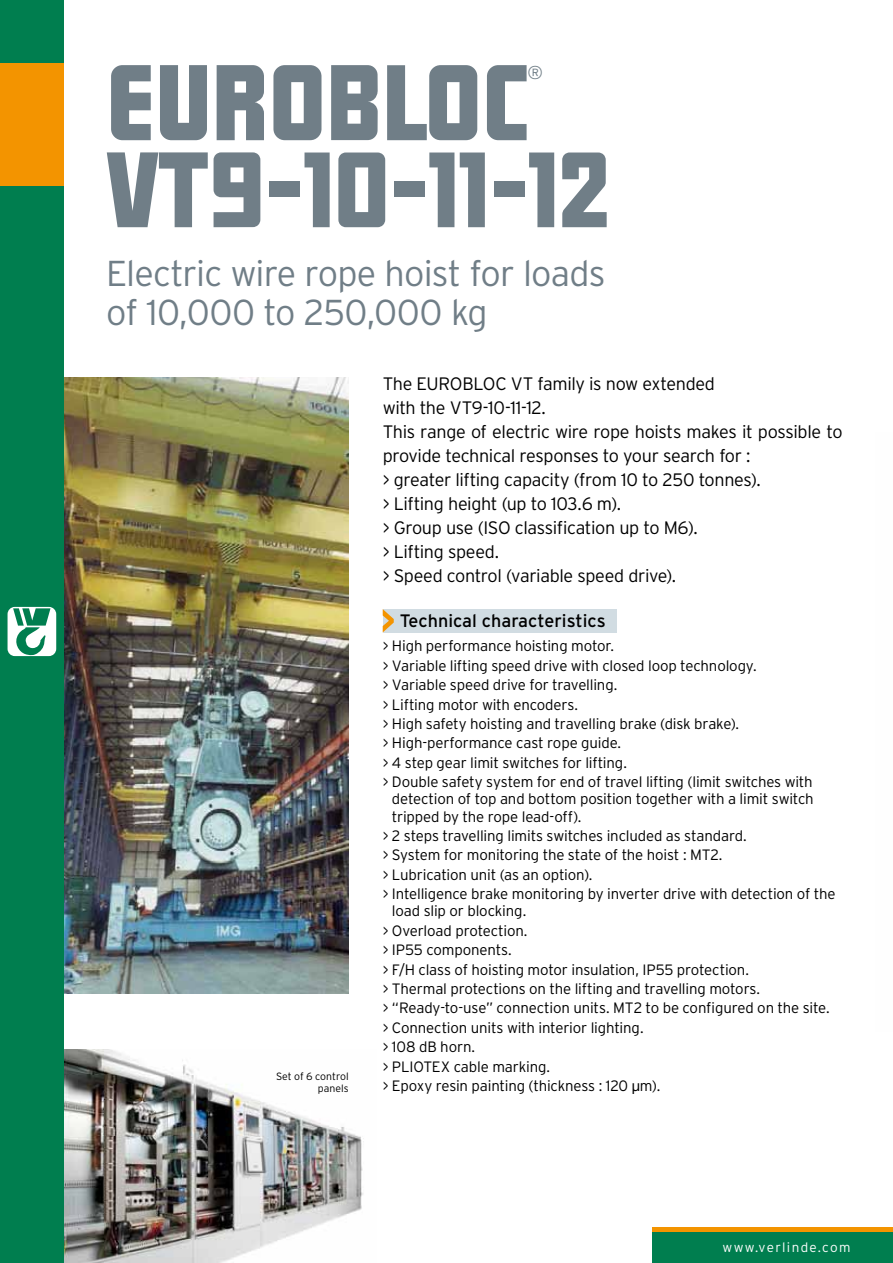
<style>
.page{position:relative;width:893px;height:1263px;background:#fff}
.page>*{position:absolute;margin:0;border:0;box-sizing:border-box;transform-origin:0 0}
.t1{font:95.55px "Verlinde EUROMOTTE";color:#707e87}
.t2{font:95.1px "Verlinde EUROMOTTE";letter-spacing:.005em;color:#707e87}
.t3{font:300 36px/39px "Interstate";letter-spacing:-.025em;color:#707e87}
.t4{font:300 18.6px "Interstate";color:#707e87}
.t5{font:300 18px/24px "Interstate";letter-spacing:-.02em;color:#000}
.t6{font:18px "Interstate";color:#000}
.t7{font:300 15px/19.4px "Interstate";letter-spacing:-.01em;color:#000}
.t8{font:300 13.5px "Interstate";letter-spacing:.1em;color:#fff}
.t9{font:300 10.5px/12px "Interstate";color:#000;text-align:right}
.s1{font-family:"Helvetica Neue";font-weight:400}
</style>
<div class="page">
<img style="left:64px;top:1049px;width:300px;height:214px">
<img style="left:64px;top:377px;width:285px;height:617px">
<div style="left:0;top:0;width:64px;height:1263px;background:#007e4f"></div>
<div style="left:0;top:64px;width:64px;height:122px;background:#f39400"></div>
<div style="left:8px;top:607px;width:48px;height:49px;background:#fff;border-radius:7px"></div>
<svg style="left:13px;top:608px;width:38px;height:48px"></svg>
<div style="left:653px;top:1227px;width:240px;height:36px;background:#007e4f"></div>
<hr style="left:653px;top:1227px;width:240px;height:4px;background:#f39400">
<div style="left:383px;top:609px;width:234px;height:23px;background:#d1dce2"></div>
<svg style="left:383px;top:609px;width:11px;height:23px"></svg>
<h1 class="t1" style="left:106px;top:64px;width:423px">EUROBLOC</h1>
<p class="t4" style="left:528px;top:62px;width:17px">®</p>
<h2 class="t2" style="left:106px;top:151px;width:506px">VT9-10-11-12</h2>
<h3 class="t3" style="left:106px;top:254px;width:501px">Electric wire rope hoist for loads of 10,000 to 250,000 kg</h3>
<p class="t5" style="left:383px;top:371px;width:461px">The EUROBLOC VT family is now extended<br>with the VT9-10-11-12.<br>This range of electric wire rope hoists makes it possible to provide technical responses to your search for :<br>&gt; greater lifting capacity (from 10 to 250 tonnes).<br>&gt; Lifting height (up to 103.6 m).<br>&gt; Group use (ISO classification up to M6).<br>&gt; Lifting speed.<br>&gt; Speed control (variable speed drive).</p>
<p class="t9" style="left:276px;top:1070px;width:74px">Set of 6 control panels</p>
<p class="t6" style="left:400px;top:611px;width:208px">Technical characteristics</p>
<p class="t7" style="left:383px;top:636px;width:431px">&gt; High performance hoisting motor.<br>&gt; Variable lifting speed drive with closed loop technology.<br>&gt; Variable speed drive for travelling.<br>&gt; Lifting motor with encoders.<br>&gt; High safety hoisting and travelling brake (disk brake).<br>&gt; High-performance cast rope guide.<br>&gt; 4 step gear limit switches for lifting.<br>&gt; Double safety system for end of travel lifting (limit switches with</p>
<p class="t7" style="left:392px;top:790px;width:423px;line-height:17.2px">detection of top and bottom position together with a limit switch tripped by the rope lead-off).</p>
<p class="t7" style="left:383px;top:826px;width:454px">&gt; 2 steps travelling limits switches included as standard.<br>&gt; System for monitoring the state of the hoist : MT2.<br>&gt; Lubrication unit (as an option).<br>&gt; Intelligence brake monitoring by inverter drive with detection of the</p>
<p class="t7" style="left:383px;top:901px;width:448px;text-indent:9px">load slip or blocking.<br>&gt; Overload protection.<br>&gt; IP55 components.<br>&gt; F/H class of hoisting motor insulation, IP55 protection.<br>&gt; Thermal protections on the lifting and travelling motors.<br>&gt; “Ready-to-use” connection units. MT2 to be configured on the site. &gt; Connection units with interior lighting.<br>&gt; 108 dB horn.<br>&gt; PLIOTEX cable marking.<br>&gt; Epoxy resin painting (thickness : 120 <span class="s1">μ</span>m).</p>
<p class="t8" style="left:722px;top:1239px;width:129px">www.verlinde.com</p>
</div>
